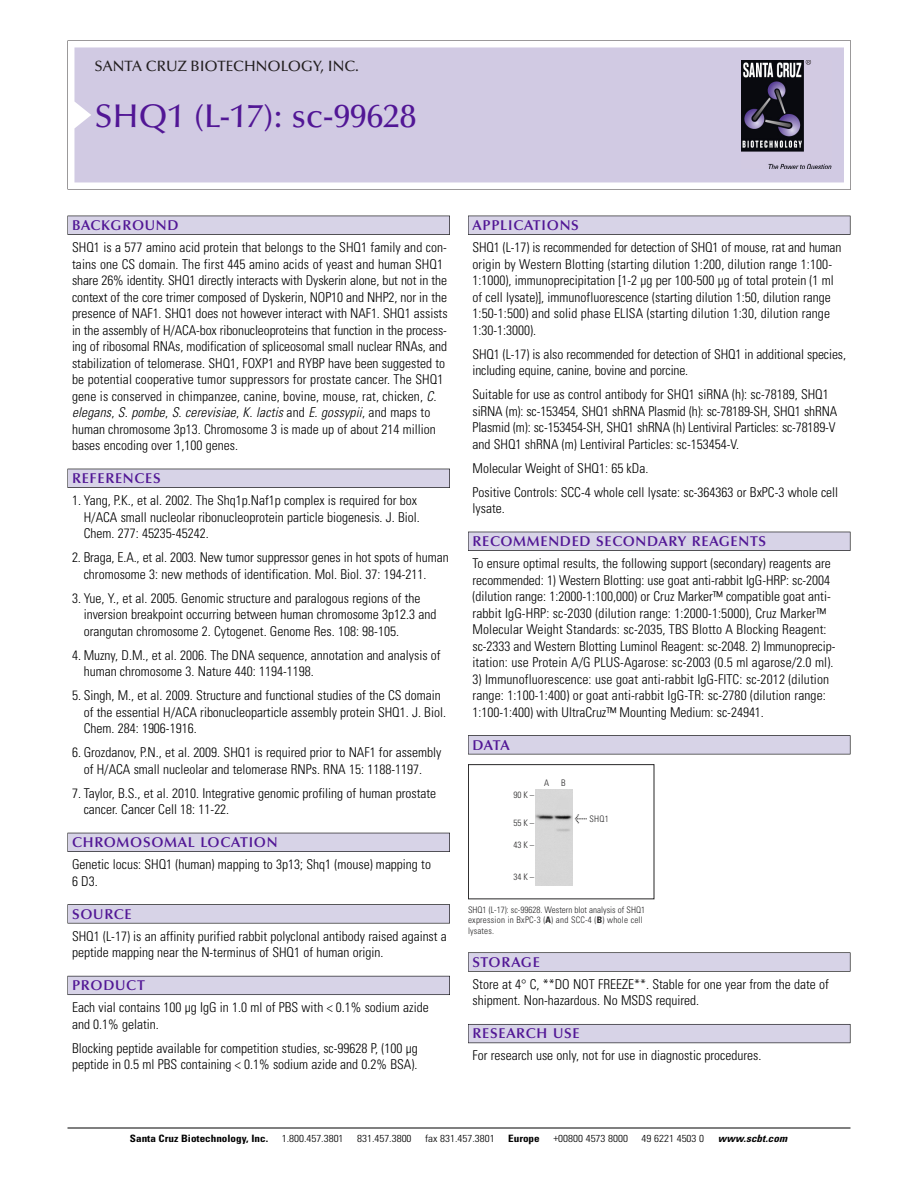
<style>
.page{position:relative;width:918px;height:1188px;background:#fff}
.page>*{position:absolute;margin:0;border:0;box-sizing:border-box;transform-origin:0 0}
.t1{font:500 33px "Optima";color:#511695}
.t2{font:500 15px "Optima";color:#231f20}
.t3{font:600 14.25px "Optima";letter-spacing:.05em;color:#511695}
.t4{font:300 condensed 13.5px/16.5px "Univers";color:#000}
.t5{font:300 condensed 10.2px "Univers";color:#000;scale:1.1 1}
.t6{font:700 condensed 10.2px "Univers";color:#000;scale:1.1 1}
.t7{font:italic 700 condensed 10.2px "Univers";letter-spacing:.005em;color:#000;scale:1.1 1}
.t8{font:9px/10.5px "Univers Condensed Light+JXIZKG";letter-spacing:.015em;color:#272627}
.s1{font-style:italic}
.s2{font-family:"Meta Plus Book Roman+JINHQE";font-size:10.5px}
.s3{font-family:"Univers Condensed Bold+DHIDSR"}
</style>
<div class="page">
<svg style="left:68px;top:40px;width:783px;height:149px"></svg>
<div style="left:74px;top:47px;width:770px;height:135px;background:#d1cae3"></div>
<img style="left:741px;top:60px;width:90px;height:108px">
<div style="left:68px;top:216px;width:382px;height:19px;background:#525155"></div>
<div style="left:68px;top:216px;width:381px;height:18px;background:#d7d3e7"></div>
<div style="left:68px;top:469px;width:382px;height:19px;background:#515055"></div>
<div style="left:68px;top:469px;width:381px;height:18px;background:#d7d3e7"></div>
<div style="left:68px;top:833px;width:382px;height:19px;background:#525158"></div>
<div style="left:68px;top:833px;width:381px;height:18px;background:#d7d3e7"></div>
<div style="left:68px;top:904px;width:382px;height:19px;background:#575759"></div>
<div style="left:68px;top:905px;width:381px;height:18px;background:#d7d3e7"></div>
<div style="left:68px;top:976px;width:382px;height:19px;background:#5b5a62"></div>
<div style="left:68px;top:976px;width:381px;height:18px;background:#d7d3e7"></div>
<div style="left:468px;top:216px;width:382px;height:19px;background:#525155"></div>
<div style="left:468px;top:216px;width:382px;height:18px;background:#d7d3e7"></div>
<div style="left:468px;top:532px;width:382px;height:19px;background:#515055"></div>
<div style="left:468px;top:532px;width:382px;height:18px;background:#d7d3e7"></div>
<div style="left:468px;top:735px;width:382px;height:19px;background:#545357"></div>
<div style="left:468px;top:736px;width:382px;height:18px;background:#d7d3e7"></div>
<div style="left:468px;top:952px;width:382px;height:20px;background:#666"></div>
<div style="left:468px;top:953px;width:382px;height:18px;background:#d7d3e7"></div>
<div style="left:468px;top:1024px;width:382px;height:19px;background:#5b5961"></div>
<div style="left:468px;top:1025px;width:382px;height:18px;background:#d7d3e7"></div>
<hr style="left:68px;top:1128px;width:782px;height:1px;background:#000">
<div style="left:468px;top:764px;width:186px;height:135px;border:1px solid #272627"></div>
<img style="left:535px;top:789px;width:38px;height:96px">
<p class="t2" style="left:94px;top:61px;width:266px">SANTA CRUZ BIOTECHNOLOGY, INC.</p>
<h1 class="t1" style="left:94px;top:103px;width:323px">SHQ1 (L-17): sc-99628</h1>
<p class="t3" style="left:72px;top:219px;width:108px">BACKGROUND</p>
<p class="t4" style="left:72px;top:240px;width:377px">SHQ1 is a 577 amino acid protein that belongs to the SHQ1 family and con&shy;tains one CS domain. The first 445 amino acids of yeast and human SHQ1 share 26% identity. SHQ1 directly interacts with Dyskerin alone, but not in the context of the core trimer composed of Dyskerin, NOP10 and NHP2, nor in the presence of NAF1. SHQ1 does not however interact with NAF1. SHQ1 assists in the assembly of H/ACA-box ribonucleoproteins that function in the process&shy;ing of ribosomal RNAs, modification of spliceosomal small nuclear RNAs, and stabilization of telomerase. SHQ1, FOXP1 and RYBP have been suggested to be potential cooperative tumor suppressors for prostate cancer. The SHQ1 gene is conserved in chimpanzee, canine, bovine, mouse, rat, chicken, <span class="s1">C. elegans</span>, <span class="s1">S. pombe</span>, <span class="s1">S. cerevisiae</span>, <span class="s1">K. lactis</span> and <span class="s1">E. gossypii</span>, and maps to human chromosome 3p13. Chromosome 3 is made up of about 214 million bases encoding over 1,100 genes.</p>
<p class="t3" style="left:72px;top:473px;width:90px">REFERENCES</p>
<p class="t4" style="left:84px;top:493px;width:338px;text-indent:-12px">1. Yang, P.K., et al. 2002. The Shq1p.Naf1p complex is required for box<br>H/ACA small nucleolar ribonucleoprotein particle biogenesis. J. Biol.<br>Chem. 277: 45235-45242.</p>
<p class="t4" style="left:84px;top:550px;width:367px;text-indent:-12px">2. Braga, E.A., et al. 2003. New tumor suppressor genes in hot spots of human chromosome 3: new methods of identification. Mol. Biol. 37: 194-211.</p>
<p class="t4" style="left:84px;top:591px;width:354px;text-indent:-12px">3. Yue, Y., et al. 2005. Genomic structure and paralogous regions of the inversion breakpoint occurring between human chromosome 3p12.3 and orangutan chromosome 2. Cytogenet. Genome Res. 108: 98-105.</p>
<p class="t4" style="left:84px;top:648px;width:359px;text-indent:-12px">4. Muzny, D.M., et al. 2006. The DNA sequence, annotation and analysis of human chromosome 3. Nature 440: 1194-1198.</p>
<p class="t4" style="left:84px;top:688px;width:364px;text-indent:-12px">5. Singh, M., et al. 2009. Structure and functional studies of the CS domain of the essential H/ACA ribonucleoparticle assembly protein SHQ1. J. Biol.<br>Chem. 284: 1906-1916.</p>
<p class="t4" style="left:72px;top:745px;width:371px;text-align:center">6. Grozdanov, P.N., et al. 2009. SHQ1 is required prior to NAF1 for assembly of H/ACA small nucleolar and telomerase RNPs. RNA 15: 1188-1197.</p>
<p class="t4" style="left:84px;top:786px;width:354px;text-indent:-12px">7. Taylor, B.S., et al. 2010. Integrative genomic profiling of human prostate cancer. Cancer Cell 18: 11-22.</p>
<p class="t3" style="left:72px;top:837px;width:207px">CHROMOSOMAL LOCATION</p>
<p class="t4" style="left:72px;top:857px;width:360px">Genetic locus: SHQ1 (human) mapping to 3p13; Shq1 (mouse) mapping to<br>6 D3.</p>
<p class="t3" style="left:72px;top:908px;width:61px">SOURCE</p>
<p class="t4" style="left:72px;top:929px;width:376px">SHQ1 (L-17) is an affinity purified rabbit polyclonal antibody raised against a peptide mapping near the N-terminus of SHQ1 of human origin.</p>
<p class="t3" style="left:72px;top:980px;width:74px">PRODUCT</p>
<p class="t4" style="left:72px;top:1000px;width:358px">Each vial contains 100 µg IgG in 1.0 ml of PBS with &lt; 0.1% sodium azide and 0.1% gelatin.</p>
<p class="t4" style="left:72px;top:1041px;width:347px">Blocking peptide available for competition studies, sc-99628 P, (100 µg peptide in 0.5 ml PBS containing &lt; 0.1% sodium azide and 0.2% BSA).</p>
<p class="t3" style="left:473px;top:219px;width:108px">APPLICATIONS</p>
<p class="t4" style="left:473px;top:240px;width:370px">SHQ1 (L-17) is recommended for detection of SHQ1 of mouse, rat and human origin by Western Blotting (starting dilution 1:200, dilution range 1:100- 1:1000), immunoprecipitation [1-2 µg per 100-500 µg of total protein (1 ml of cell lysate)], immunofluorescence (starting dilution 1:50, dilution range 1:50-1:500) and solid phase ELISA (starting dilution 1:30, dilution range 1:30-1:3000).</p>
<p class="t4" style="left:473px;top:347px;width:375px">SHQ1 (L-17) is also recommended for detection of SHQ1 in additional species, including equine, canine, bovine and porcine.</p>
<p class="t4" style="left:473px;top:387px;width:366px">Suitable for use as control antibody for SHQ1 siRNA (h): sc-78189, SHQ1 siRNA (m): sc-153454, SHQ1 shRNA Plasmid (h): sc-78189-SH, SHQ1 shRNA Plasmid (m): sc-153454-SH, SHQ1 shRNA (h) Lentiviral Particles: sc-78189-V and SHQ1 shRNA (m) Lentiviral Particles: sc-153454-V.</p>
<p class="t4" style="left:473px;top:457px;width:367px;line-height:24px">Molecular Weight of SHQ1: 65 kDa.<br>Positive Controls: SCC-4 whole cell lysate: sc-364363 or BxPC-3 whole cell</p>
<p class="t4" style="left:473px;top:501px;width:34px">lysate.</p>
<p class="t3" style="left:473px;top:536px;width:295px">RECOMMENDED SECONDARY REAGENTS</p>
<p class="t4" style="left:473px;top:556px;width:364px">To ensure optimal results, the following support (secondary) reagents are recommended: 1) Western Blotting: use goat anti-rabbit IgG-HRP: sc-2004 (dilution range: 1:2000-1:100,000) or Cruz Marker™ compatible goat anti&shy;rabbit IgG-HRP: sc-2030 (dilution range: 1:2000-1:5000), Cruz Marker™ Molecular Weight Standards: sc-2035, TBS Blotto A Blocking Reagent: sc-2333 and Western Blotting Luminol Reagent: sc-2048. 2) Immunoprecip&shy;itation: use Protein A/G PLUS-Agarose: sc-2003 (0.5 ml agarose/2.0 ml).</p>
<p class="t4" style="left:473px;top:672px;width:358px">3) Immunofluorescence: use goat anti-rabbit IgG-FITC: sc-2012 (dilution range: 1:100-1:400) or goat anti-rabbit IgG-TR: sc-2780 (dilution range:<br>1:100-1:400) with UltraCruz™ Mounting Medium: sc-24941.</p>
<p class="t3" style="left:473px;top:739px;width:39px">DATA</p>
<p class="t8" style="left:513px;top:791px;width:22px">90K–</p>
<p class="t8" style="left:513px;top:818px;width:22px">55K–</p>
<p class="t8" style="left:513px;top:841px;width:22px">43K–</p>
<p class="t8" style="left:513px;top:872px;width:22px">34K–</p>
<p class="t8" style="left:544px;top:778px;width:7px">A</p>
<p class="t8" style="left:561px;top:778px;width:6px">B</p>
<p class="t8" style="left:575px;top:814px;width:35px"><span class="s2">&lt;</span> SHQ1</p>
<p class="t8" style="left:468px;top:905px;width:179px">SHQ1 (L-17): sc-99628. Western blot analysis of SHQ1 expression in BxPC-3 (<span class="s3">A</span>) and SCC-4 (<span class="s3">B</span>) whole cell lysates.</p>
<p class="t3" style="left:473px;top:956px;width:69px">STORAGE</p>
<p class="t4" style="left:473px;top:977px;width:358px">Store at 4° C, **DO NOT FREEZE**. Stable for one year from the date of shipment. Non-hazardous. No MSDS required.</p>
<p class="t3" style="left:473px;top:1028px;width:109px">RESEARCH USE</p>
<p class="t4" style="left:473px;top:1049px;width:290px">For research use only, not for use in diagnostic procedures.</p>
<p class="t6" style="left:130px;top:1135px;width:127px">Santa Cruz Biotechnology, Inc.</p>
<p class="t5" style="left:282px;top:1135px;width:58px">1.800.457.3801</p>
<p class="t5" style="left:357px;top:1135px;width:51px">831.457.3800</p>
<p class="t5" style="left:425px;top:1135px;width:65px">fax 831.457.3801</p>
<p class="t6" style="left:508px;top:1135px;width:30px">Europe</p>
<p class="t5" style="left:553px;top:1135px;width:69px">+00800 4573 8000</p>
<p class="t5" style="left:642px;top:1135px;width:58px">49 6221 4503 0</p>
<p class="t7" style="left:718px;top:1135px;width:64px">www.scbt.com</p>
</div>
